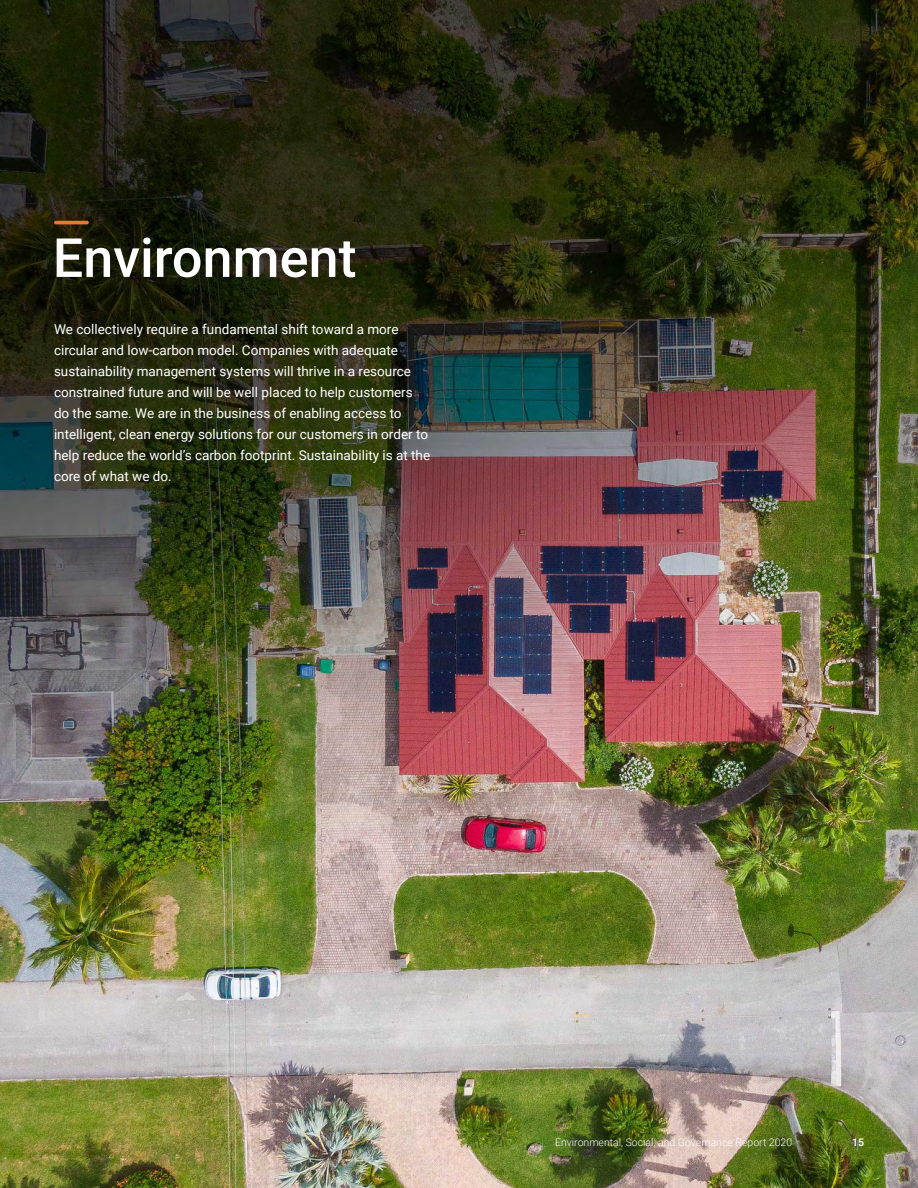
<style>
.page{position:relative;width:918px;height:1188px;background:#fff}
.page>*{position:absolute;margin:0;border:0;box-sizing:border-box;transform-origin:0 0}
.t1{font:500 54px "Roboto";color:#fff}
.t2{font:13.5px/21px "Roboto";color:#fff}
.t3{font:300 10.5px "Roboto";color:#fff}
.t4{font:500 10.5px "Roboto";color:#fff}
</style>
<div class="page">
<img style="left:0;top:0;width:918px;height:1188px">
<hr style="left:54px;top:221px;width:35px;height:3px;background:#e57939;border-radius:2px">
<h1 class="t1" style="left:53px;top:220px;width:305px">Environment</h1>
<p class="t2" style="left:54px;top:318px;width:378px">We collectively require a fundamental shift toward a more circular and low-carbon model. Companies with adequate sustainability management systems will thrive in a resource constrained future and will be well placed to help customers do the same. We are in the business of enabling access to intelligent, clean energy solutions for our customers in order to help reduce the world’s carbon footprint. Sustainability is at the core of what we do.</p>
<p class="t3" style="left:555px;top:1135px;width:239px">Environmental, Social, and Governance Report 2020</p>
<p class="t4" style="left:852px;top:1135px;width:13px">15</p>
</div>
